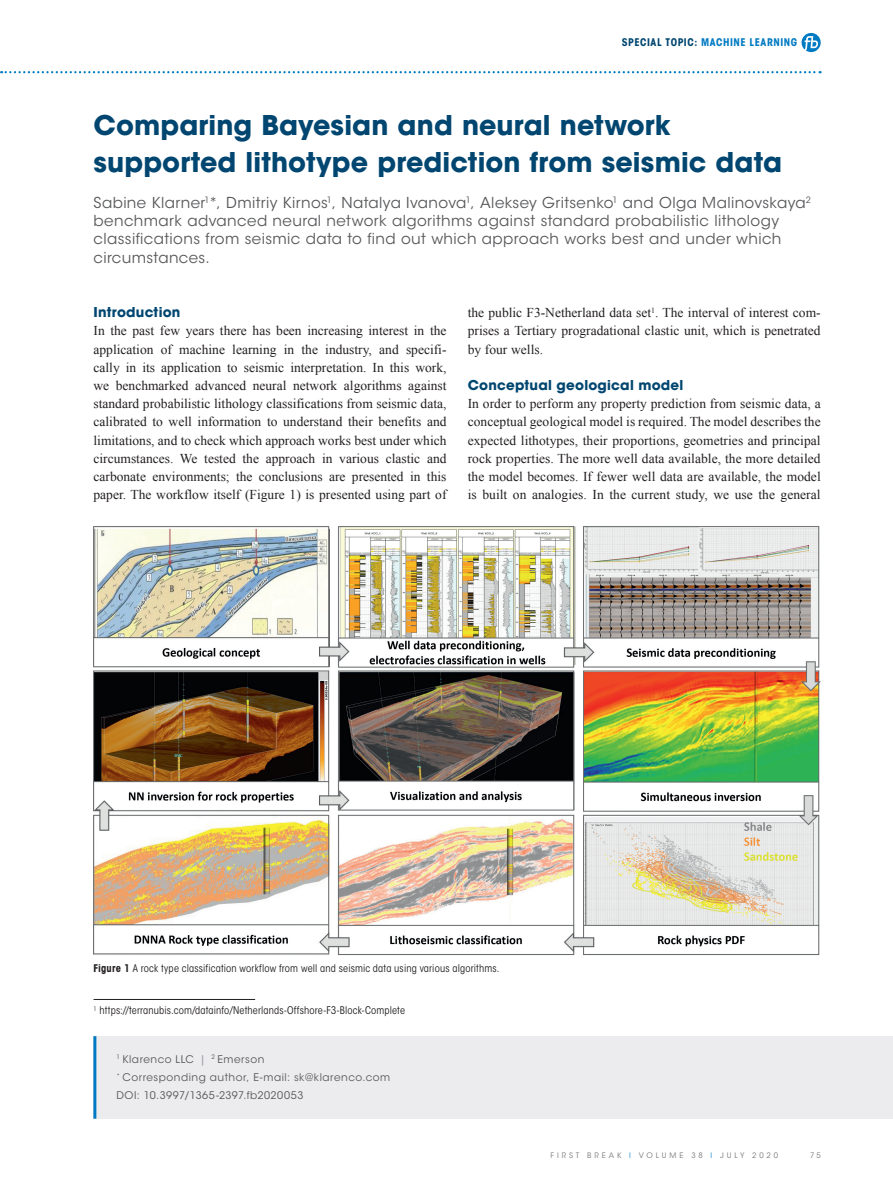
<style>
.page{position:relative;width:893px;height:1191px;background:#fff}
.page>*{position:absolute;margin:0;border:0;box-sizing:border-box;transform-origin:0 0}
._01-HEADER_1{font:700 27px/36.3px "ITC Avant Garde Std";letter-spacing:.005em;color:#004670}
._04-INTRO{font:15px/18.1px "ITC Avant Garde Std";letter-spacing:.025em;color:#57585a}
._00-FB_BODY{font:13.5px/18.1px "Times New Roman";color:#231f20;text-align:justify}
._02-HEADER_2{font:700 13.5px "ITC Avant Garde Std";letter-spacing:.015em;color:#004670}
._06-CAPTION_black{font:condensed 10.5px "ITC Avant Garde Std";letter-spacing:.015em;color:#231f20}
._09-ST-TA_Footer{font:10.5px "ITC Avant Garde Std";letter-spacing:.05em;color:#57585a}
.t1{font:700 condensed 10.5px "ITC Avant Garde Std";letter-spacing:.055em;color:#007ac2}
.t2{font:7.5px "ITC Avant Garde Std";letter-spacing:.39em;color:#787a7d}
.s1{color:#004670}
.s2{font-weight:700}
.s3{color:#939598}
.s4{color:#1c8acb}
</style>
<div class="page">
<svg style="left:801px;top:33px;width:20px;height:19px"></svg>
<div style="left:93px;top:1036px;width:800px;height:82px;background:#ececee"></div>
<svg style="left:1px;top:71px;width:820px;height:2px"></svg>
<hr style="left:93px;top:1036px;width:3px;height:82px;background:#007ac2">
<hr style="left:94px;top:999px;width:161px;height:1px;background:#231f20">
<img style="left:93px;top:526px;width:728px;height:430px">
<p class="t1" style="left:622px;top:36px;width:177px"><span class="s1">SPECIAL TOPIC:</span> MACHINE LEARNING</p>
<p class="_01-HEADER_1" style="left:94px;top:107px;width:690px">Comparing Bayesian and neural network supported lithotype prediction from seismic data</p>
<p class="_04-INTRO" style="left:94px;top:194px;width:719px">Sabine Klarner<sup>1</sup>*, Dmitriy Kirnos<sup>1</sup>, Natalya Ivanova<sup>1</sup>, Aleksey Gritsenko<sup>1</sup> and Olga Malinovskaya<sup>2 </sup>benchmark advanced neural network algorithms against standard probabilistic lithology classifications from seismic data to find out which approach works best and under which circumstances.</p>
<p class="_02-HEADER_2" style="left:94px;top:303px;width:88px">Introduction</p>
<p class="_00-FB_BODY" style="left:94px;top:321px;width:354px">In the past few years there has been increasing interest in the application of machine learning in the industry, and specifi&shy;cally in its application to seismic interpretation. In this work, we benchmarked advanced neural network algorithms against standard probabilistic lithology classifications from seismic data, calibrated to well information to understand their benefits and limitations, and to check which approach works best under which circumstances. We tested the approach in various clastic and carbonate environments; the conclusions are presented in this paper. The workflow itself (Figure 1) is presented using part of</p>
<p class="_00-FB_BODY" style="left:468px;top:303px;width:354px">the public F3-Netherland data set<sup>1</sup>. The interval of interest com&shy;prises a Tertiary progradational clastic unit, which is penetrated by four wells.</p>
<p class="_02-HEADER_2" style="left:468px;top:376px;width:217px">Conceptual geological model</p>
<p class="_00-FB_BODY" style="left:468px;top:394px;width:355px">In order to perform any property prediction from seismic data, a conceptual geological model is required. The model describes the expected lithotypes, their proportions, geometries and principal rock properties. The more well data available, the more detailed the model becomes. If fewer well data are available, the model is built on analogies. In the current study, we use the general</p>
<p class="_06-CAPTION_black" style="left:94px;top:962px;width:407px"><span class="s2">Figure 1</span> A rock type classification workflow from well and seismic data using various algorithms.</p>
<p class="_06-CAPTION_black" style="left:94px;top:1004px;width:313px"><sup>1</sup> https://terranubis.com/datainfo/Netherlands-Offshore-F3-Block-Complete</p>
<p class="_09-ST-TA_Footer" style="left:117px;top:1052px;width:149px"><sup>1</sup> Klarenco LLC <span class="s3">|</span> <sup>2</sup> Emerson</p>
<p class="_09-ST-TA_Footer" style="left:117px;top:1070px;width:275px"><sup>*</sup> Corresponding author, E-mail: sk@klarenco.com</p>
<p class="_09-ST-TA_Footer" style="left:117px;top:1089px;width:189px">DOI: 10.3997/1365-2397.fb2020053</p>
<p class="t2" style="left:551px;top:1151px;width:229px">FIRST BREAK <span class="s4">I</span> VOLUME 38 <span class="s4">I</span> JULY 2020</p>
<p class="t2" style="left:810px;top:1151px;width:12px">7 5</p>
</div>
